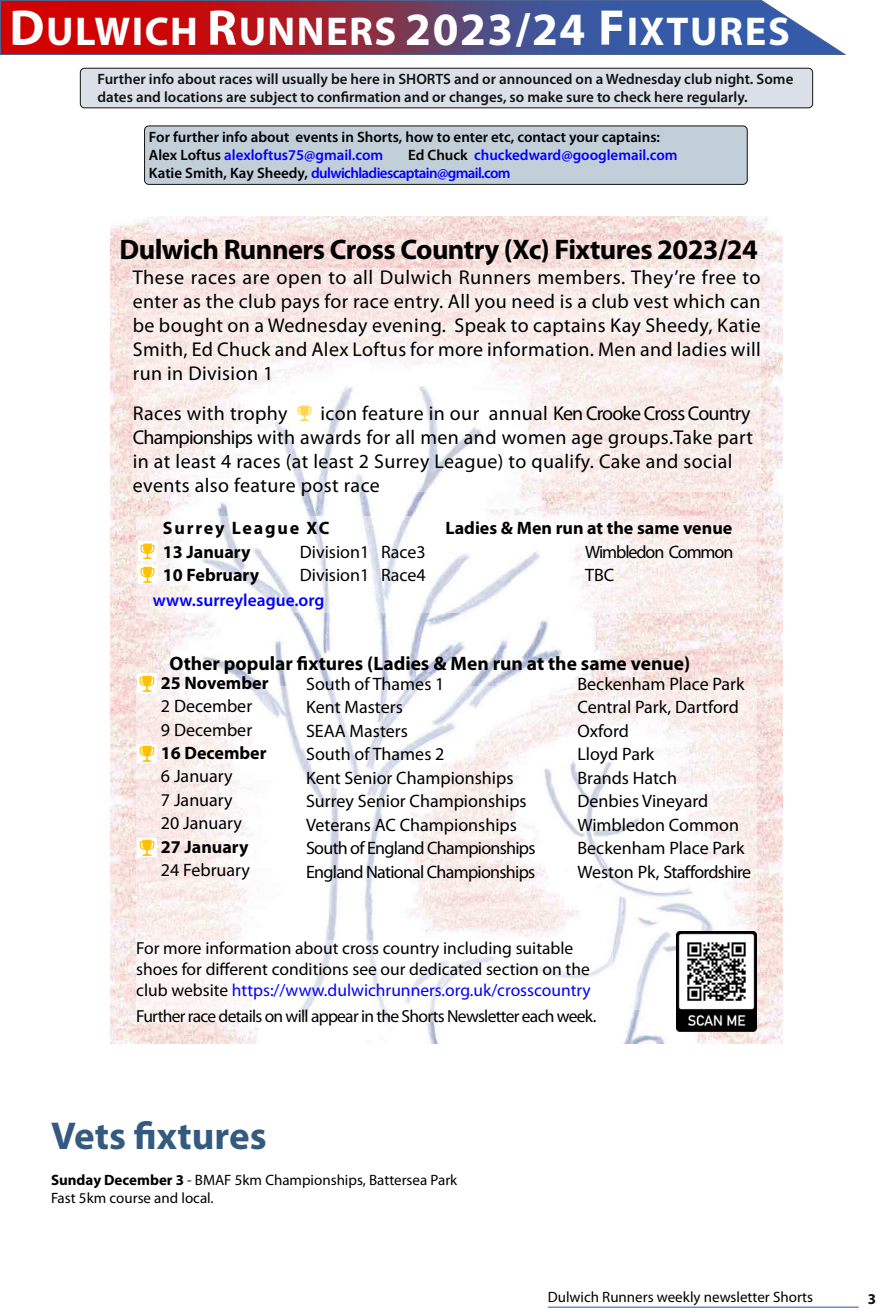
<style>
.page{position:relative;width:893px;height:1316px;background:#fff}
.page>*{position:absolute;margin:0;border:0;box-sizing:border-box;transform-origin:0 0}
.t1{font:700 40.35px "Myriad Pro";letter-spacing:.035em;color:#fff}
.Heading_1_blue{font:700 39px "Myriad Pro";color:#345b7f}
.t2{font:700 28.35px "Myriad Pro";letter-spacing:-.02em;color:#000}
.t3{font:19.95px/24px "Myriad Pro";letter-spacing:.02em;color:#000;text-align:justify}
.t4{font:700 19.5px "Myriad Pro";color:#000}
.t5{font:18px "Myriad Pro";color:#000}
.t6{font:18px "Myriad Pro";letter-spacing:-.04em;color:#000}
.t7{font:700 18px "Myriad Pro";color:#000}
.t8{font:18px "Myriad Pro";letter-spacing:-.06em;color:#000}
.t9{font:700 18px "Myriad Pro";letter-spacing:.1em;color:#000}
.t10{font:17.4px/21px "Myriad Pro";color:#000}
.t11{font:17.4px "Myriad Pro";letter-spacing:-.04em;color:#000}
.t12{font:17.4px "Myriad Pro";color:#0200fa}
.t13{font:600 17.4px "Myriad Pro";color:#0200fa}
.t14{font:600 15px/18px "Myriad Pro";color:#121212}
.t15{font:15px "Myriad Pro";color:#000}
.t16{font:600 15px "Myriad Pro";color:#000}
.t17{font:600 15px "Myriad Pro";color:#0200fa}
.t18{font:600 15px "Myriad Pro";letter-spacing:-.04em;color:#0200fa}
.t19{font:700 15px "Myriad Pro";color:#121212}
.s1{font-size:50.4px}
.s2{font-size:46.5px}
.s3{color:#000}
.s4{font-weight:700}
</style>
<div class="page">
<hr style="left:548px;top:1307px;width:311px;height:1px;background:#2e51b0">
<div style="left:80px;top:68px;width:733px;height:40px;background:#dadfe8;border-radius:4px"></div>
<div style="left:80px;top:68px;width:733px;height:40px;border:1px solid #121212;border-radius:4px"></div>
<div style="left:145px;top:126px;width:602px;height:58px;background:#c2ced8;border-radius:4px"></div>
<div style="left:144px;top:126px;width:603px;height:59px;border:1px solid #121212;border-radius:4px"></div>
<svg style="left:0;top:0;width:847px;height:55px;background:#813e61"></svg>
<img style="left:110px;top:217px;width:673px;height:827px">
<svg style="left:137px;top:516px;width:620px;height:96px"></svg>
<img style="left:138px;top:542px;width:19px;height:18px">
<img style="left:138px;top:565px;width:19px;height:19px">
<svg style="left:136px;top:686px;width:620px;height:324px"></svg>
<img style="left:138px;top:674px;width:18px;height:19px">
<img style="left:138px;top:744px;width:18px;height:19px">
<img style="left:138px;top:838px;width:18px;height:19px">
<svg style="left:136px;top:941px;width:476px;height:81px"></svg>
<img style="left:676px;top:931px;width:81px;height:101px">
<svg style="left:133px;top:269px;width:628px;height:223px;fill:#fbf0ee"></svg>
<p class="t1" style="left:9px;top:5px;width:782px"><span class="s1">D</span>ULWICH <span class="s1">R</span>UNNERS <span class="s2">2023/24</span> <span class="s1">F</span>IXTURES</p>
<p class="t14" style="left:98px;top:69px;width:697px">Further info about races will usually be here in SHORTS and or announced on a Wednesday club night. Some dates and locations are subject to confirmation and or changes, so make sure to check here regularly.</p>
<p class="t16" style="left:149px;top:127px;width:513px">For further info about events in Shorts, how to enter etc, contact your captains:</p>
<p class="t17" style="left:149px;top:145px;width:236px"><span class="s3">Alex Loftus</span> alexloftus75@gmail.com</p>
<p class="t17" style="left:408px;top:145px;width:271px"><span class="s3">Ed Chuck</span> chuckedward@googlemail.com</p>
<p class="t18" style="left:149px;top:163px;width:363px"><span class="s3">Katie Smith, Kay Sheedy,</span> dulwichladiescaptain@gmail.com</p>
<p class="t2" style="left:119px;top:231px;width:640px">Dulwich Runners Cross Country (Xc) Fixtures 2023/24</p>
<p class="t3" style="left:133px;top:265px;width:630px">These races are open to all Dulwich Runners members. They’re free to enter as the club pays for race entry. All you need is a club vest which can be bought on a Wednesday evening. Speak to captains Kay Sheedy, Katie Smith, Ed Chuck and Alex Loftus for more information. Men and ladies will run in Division 1</p>
<p class="t3" style="left:133px;top:401px;width:156px">Races with trophy</p>
<p class="t3" style="left:133px;top:401px;width:622px;text-align:left;text-indent:188px">icon feature in our annual Ken Crooke Cross Country Championships with awards for all men and women age groups.Take part in at least 4 races (at least 2 Surrey League) to qualify. Cake and social events also feature post race</p>
<p class="t9" style="left:163px;top:517px;width:168px">Surrey League XC</p>
<p class="t7" style="left:445px;top:517px;width:288px">Ladies &amp; Men run at the same venue</p>
<p class="t7" style="left:163px;top:540px;width:89px">13 January</p>
<p class="t5" style="left:300px;top:541px;width:71px">Division1</p>
<p class="t5" style="left:381px;top:541px;width:46px">Race3</p>
<p class="t8" style="left:585px;top:541px;width:150px">Wimbledon Common</p>
<p class="t7" style="left:163px;top:564px;width:98px">10 February</p>
<p class="t5" style="left:300px;top:564px;width:71px">Division1</p>
<p class="t5" style="left:381px;top:564px;width:46px">Race4</p>
<p class="t5" style="left:585px;top:564px;width:31px">TBC</p>
<p class="t13" style="left:153px;top:590px;width:173px">www.surreyleague.org</p>
<p class="t4" style="left:169px;top:650px;width:522px">Other popular fixtures (Ladies &amp; Men run at the same venue)</p>
<p class="t7" style="left:161px;top:671px;width:109px">25 November</p>
<p class="t5" style="left:306px;top:673px;width:140px">South of Thames 1</p>
<p class="t5" style="left:577px;top:673px;width:169px">Beckenham Place Park</p>
<p class="t5" style="left:161px;top:695px;width:93px">2 December</p>
<p class="t5" style="left:306px;top:696px;width:98px">Kent Masters</p>
<p class="t5" style="left:577px;top:696px;width:163px">Central Park, Dartford</p>
<p class="t5" style="left:161px;top:718px;width:93px">9 December</p>
<p class="t5" style="left:306px;top:720px;width:103px">SEAA Masters</p>
<p class="t5" style="left:577px;top:720px;width:53px">Oxford</p>
<p class="t7" style="left:161px;top:741px;width:107px">16 December</p>
<p class="t5" style="left:306px;top:743px;width:140px">South of Thames 2</p>
<p class="t5" style="left:577px;top:743px;width:78px">Lloyd Park</p>
<p class="t5" style="left:161px;top:765px;width:73px">6 January</p>
<p class="t5" style="left:306px;top:767px;width:209px">Kent Senior Championships</p>
<p class="t5" style="left:577px;top:767px;width:101px">Brands Hatch</p>
<p class="t5" style="left:161px;top:789px;width:73px">7 January</p>
<p class="t5" style="left:306px;top:790px;width:222px">Surrey Senior Championships</p>
<p class="t5" style="left:577px;top:790px;width:132px">Denbies Vineyard</p>
<p class="t5" style="left:161px;top:812px;width:83px">20 January</p>
<p class="t5" style="left:306px;top:814px;width:212px">Veterans AC Championships</p>
<p class="t5" style="left:577px;top:814px;width:163px">Wimbledon Common</p>
<p class="t7" style="left:161px;top:835px;width:89px">27 January</p>
<p class="t6" style="left:306px;top:837px;width:231px">South of England Championships</p>
<p class="t5" style="left:577px;top:837px;width:169px">Beckenham Place Park</p>
<p class="t5" style="left:161px;top:859px;width:91px">24 February</p>
<p class="t6" style="left:306px;top:861px;width:231px">England National Championships</p>
<p class="t6" style="left:577px;top:861px;width:175px">Weston Pk, Staffordshire</p>
<p class="t10" style="left:136px;top:937px;width:455px">For more information about cross country including suitable shoes for different conditions see our dedicated section on the</p>
<p class="t12" style="left:136px;top:979px;width:456px"><span class="s3">club website</span> https://www.dulwichrunners.org.uk/crosscountry</p>
<p class="t11" style="left:136px;top:1005px;width:462px">Further race details on will appear in the Shorts Newsletter each week.</p>
<p class="Heading_1_blue" style="left:51px;top:1110px;width:217px">Vets fixtures</p>
<p class="t15" style="left:51px;top:1170px;width:408px"><span class="s4">Sunday December 3</span> - BMAF 5km Championships, Battersea Park</p>
<p class="t15" style="left:51px;top:1188px;width:164px">Fast 5km course and local.</p>
<p class="t15" style="left:548px;top:1288px;width:267px">Dulwich Runners weekly newsletter Shorts</p>
<p class="t19" style="left:868px;top:1289px;width:10px">3</p>
</div>
